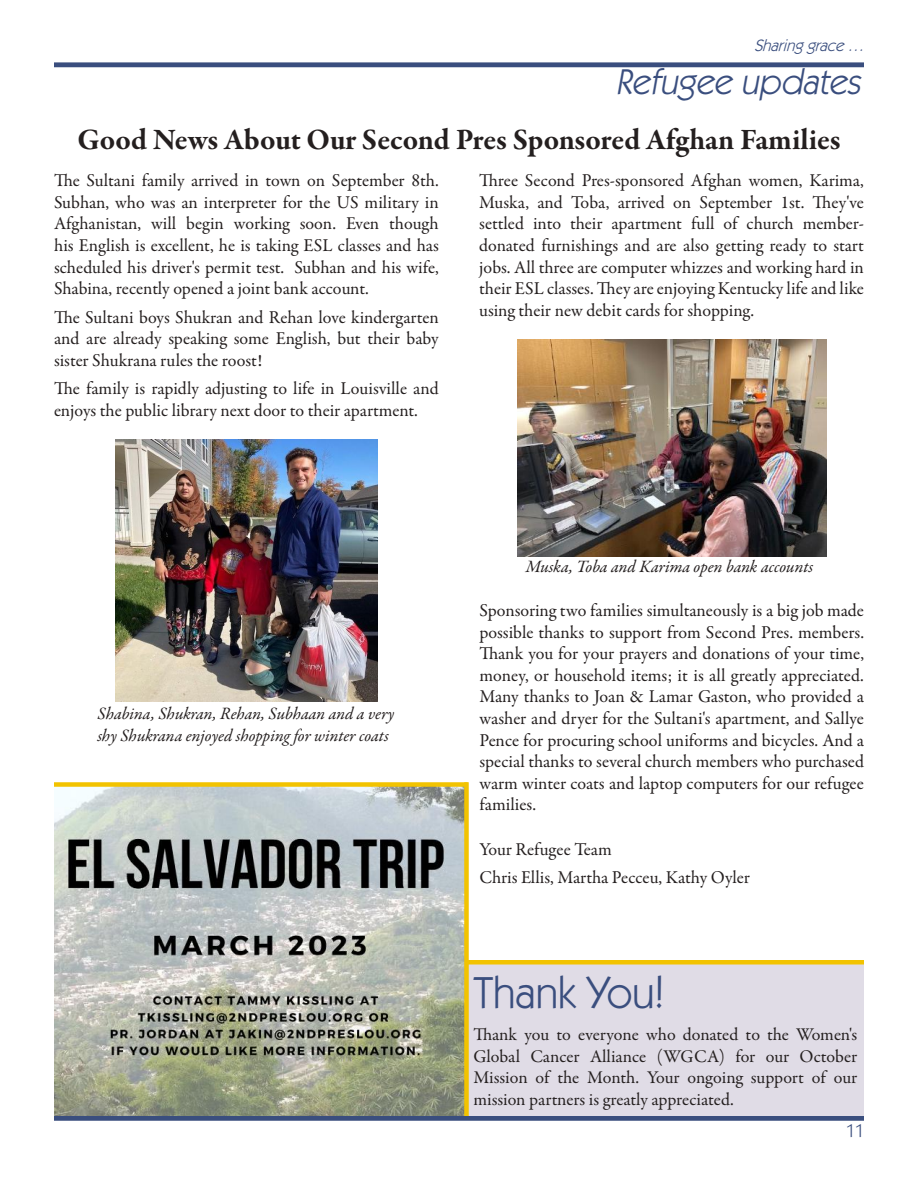
<style>
.page{position:relative;width:918px;height:1188px;background:#fff}
.page>*{position:absolute;margin:0;border:0;box-sizing:border-box;transform-origin:0 0}
.t1{font:45px "ITC Kabel Std";color:#3a4e7e}
.t2{font:italic 36px "ITC Kabel Std";color:#3a4e7e}
.t3{font:700 30.3px "Garamond Premr Pro";color:#241f1f}
.t4{font:18.15px/21.6px "Garamond Premr Pro";color:#241f1f;text-align:justify}
.t5{font:18px/21.6px "Garamond Premr Pro";color:#241f1f;text-align:justify}
.t6{font:18px "ITC Kabel Std";color:#3a4e7e}
.t7{font:italic 17.4px/21.6px "Garamond Premr Pro";color:#241f1f}
.t8{font:italic 16.5px "ITC Kabel Std";color:#3a4e7e}
</style>
<div class="page">
<hr style="left:54px;top:63px;width:810px;height:4px;background:#3a4e7e">
<img style="left:54px;top:787px;width:410px;height:329px">
<img style="left:115px;top:440px;width:263px;height:262px">
<img style="left:517px;top:339px;width:309px;height:217px">
<div style="left:467px;top:964px;width:397px;height:152px;background:#e0dce6"></div>
<div style="left:54px;top:782px;width:414px;height:5px;background:#f2c300"></div>
<div style="left:464px;top:782px;width:5px;height:336px;background:#f2c300"></div>
<hr style="left:465px;top:960px;width:399px;height:4px;background:#f2c300">
<hr style="left:54px;top:1116px;width:810px;height:4px;background:#3a4e7e">
<p class="t8" style="left:754px;top:36px;width:117px">Sharinggrace…</p>
<h2 class="t2" style="left:616px;top:60px;width:254px">Refugee updates</h2>
<h3 class="t3" style="left:77px;top:121px;width:765px">Good News About Our Second Pres Sponsored Afghan Families</h3>
<p class="t4" style="left:54px;top:170px;width:386px">The Sultani family arrived in town on September 8th.<br>Subhan, who was an interpreter for the US military in Afghanistan, will begin working soon. Even though his English is excellent, he is taking ESL classes and has scheduled his driver's permit test. Subhan and his wife, Shabina, recently opened a joint bank account.</p>
<p class="t4" style="left:54px;top:307px;width:386px">The Sultani boys Shukran and Rehan love kindergarten and are already speaking some English, but their baby sister Shukrana rules the roost!</p>
<p class="t4" style="left:54px;top:378px;width:386px">The family is rapidly adjusting to life in Louisville and enjoys the public library next door to their apartment.</p>
<p class="t4" style="left:479px;top:170px;width:386px">Three Second Pres-sponsored Afghan women, Karima, Muska, and Toba, arrived on September 1st. They've settled into their apartment full of church member&shy;donated furnishings and are also getting ready to start jobs. All three are computer whizzes and working hard in their ESL classes. They are enjoying Kentucky life and like using their new debit cards for shopping.</p>
<p class="t7" style="left:98px;top:704px;width:298px">Shabina, Shukran, Rehan, Subhaan and a very shy Shukrana enjoyed shopping for winter coats</p>
<p class="t7" style="left:526px;top:557px;width:289px">Muska, Toba and Karima open bank accounts</p>
<p class="t4" style="left:480px;top:600px;width:386px">Sponsoring two families simultaneously is a big job made possible thanks to support from Second Pres. members.<br>Thank you for your prayers and donations of your time, money, or household items; it is all greatly appreciated.<br>Many thanks to Joan &amp; Lamar Gaston, who provided a washer and dryer for the Sultani's apartment, and Sallye Pence for procuring school uniforms and bicycles. And a special thanks to several church members who purchased warm winter coats and laptop computers for our refugee families.</p>
<p class="t4" style="left:480px;top:835px;width:272px;line-height:28.3px">Your Refugee Team<br>Chris Ellis, Martha Pecceu, Kathy Oyler</p>
<h1 class="t1" style="left:473px;top:966px;width:193px">Thank You!</h1>
<p class="t5" style="left:473px;top:1024px;width:385px">Thank you to everyone who donated to the Women's Global Cancer Alliance (WGCA) for our October Mission of the Month. Your ongoing support of our mission partners is greatly appreciated.</p>
<p class="t6" style="left:846px;top:1121px;width:19px">11</p>
</div>
